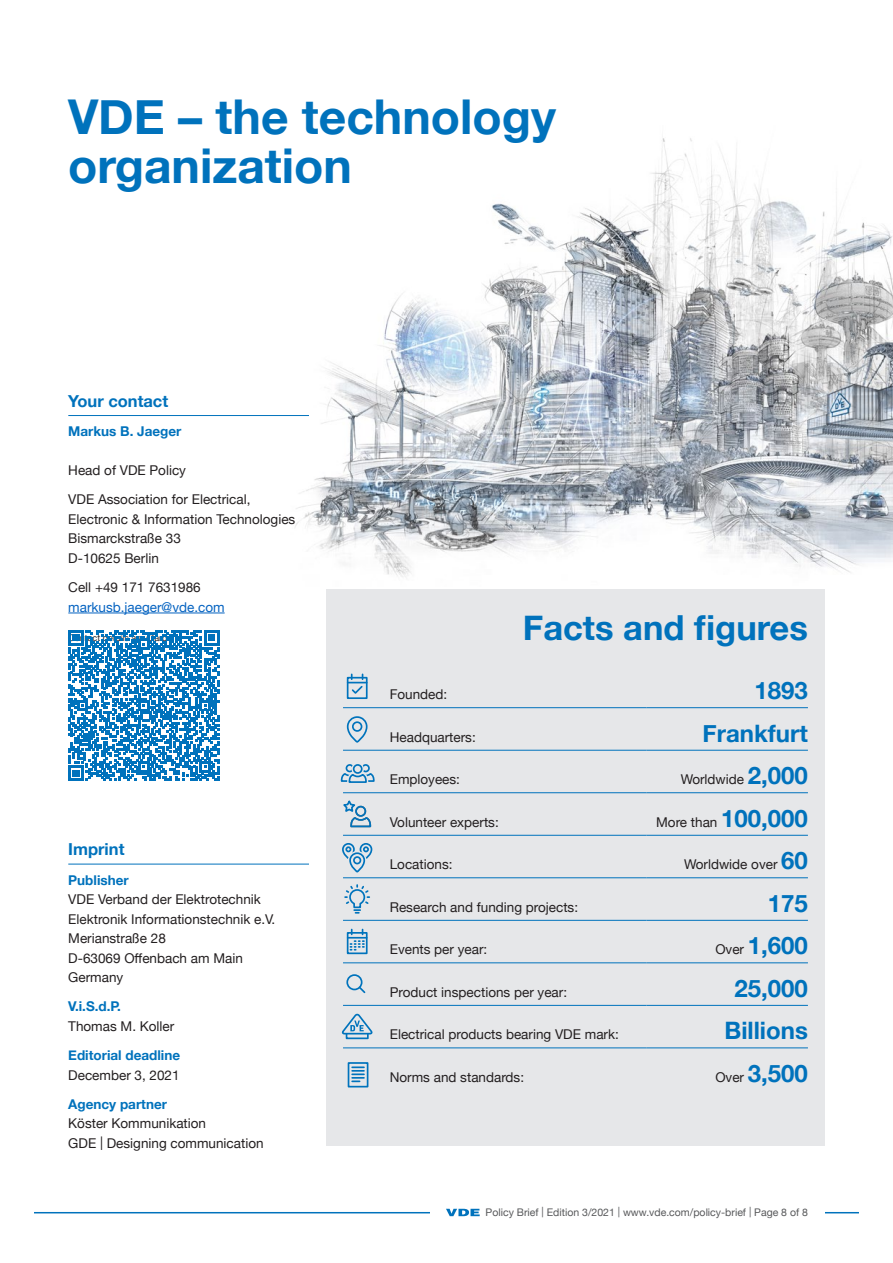
<style>
.page{position:relative;width:893px;height:1263px;background:#fff}
.page>*{position:absolute;margin:0;border:0;box-sizing:border-box;transform-origin:0 0}
.t1{font:700 48px/48.8px "Helvetica Neue";color:#0072bc}
.t2{font:700 34.5px "Helvetica Neue";color:#0072bc}
.t3{font:700 24px "Helvetica Neue";color:#0072bc}
.t4{font:700 16.5px "Helvetica Neue";color:#0072bc}
.t5{font:13.5px/19.5px "Helvetica Neue";color:#231f20}
.t6{font:700 13.5px "Helvetica Neue";color:#0072bc}
.t7{font:13.5px "Helvetica Neue";color:#0563c1}
.t8{font:10.5px "Helvetica Neue";color:#57585a}
.t9{font:9px "Helvetica Neue";color:#231f20}
.s1{font-weight:700;font-size:24px;color:#0072bc}
.s2{font-weight:400;font-size:13.5px;color:#231f20}
</style>
<div class="page">
<hr style="left:34px;top:1212px;width:825px;height:1px;background:#0072bc">
<div style="left:431px;top:1197px;width:394px;height:19px;background:#fff"></div>
<svg style="left:446px;top:1209px;width:34px;height:7px"></svg>
<img style="left:295px;top:138px;width:598px;height:439px">
<hr style="left:68px;top:864px;width:241px;height:1px;background:#0072bc">
<hr style="left:68px;top:415px;width:241px;height:1px;background:#0072bc">
<hr style="left:68px;top:613px;width:157px;height:1px;background:#0563c1">
<div style="left:326px;top:589px;width:499px;height:557px;background:#e6e7e9"></div>
<hr style="left:343px;top:707px;width:303px;height:1px;background:#0072bc">
<hr style="left:646px;top:707px;width:162px;height:1px;background:#0072bc">
<hr style="left:343px;top:750px;width:303px;height:1px;background:#0072bc">
<hr style="left:646px;top:750px;width:162px;height:1px;background:#0072bc">
<hr style="left:343px;top:792px;width:303px;height:1px;background:#0072bc">
<hr style="left:646px;top:792px;width:162px;height:1px;background:#0072bc">
<hr style="left:343px;top:835px;width:303px;height:1px;background:#0072bc">
<hr style="left:646px;top:835px;width:162px;height:1px;background:#0072bc">
<hr style="left:343px;top:877px;width:303px;height:1px;background:#0072bc">
<hr style="left:646px;top:877px;width:162px;height:1px;background:#0072bc">
<hr style="left:343px;top:920px;width:303px;height:1px;background:#0072bc">
<hr style="left:646px;top:920px;width:162px;height:1px;background:#0072bc">
<hr style="left:343px;top:962px;width:303px;height:1px;background:#0072bc">
<hr style="left:646px;top:962px;width:162px;height:1px;background:#0072bc">
<hr style="left:343px;top:1005px;width:303px;height:1px;background:#0072bc">
<hr style="left:646px;top:1005px;width:162px;height:1px;background:#0072bc">
<hr style="left:343px;top:1048px;width:303px;height:1px;background:#0072bc">
<hr style="left:646px;top:1048px;width:162px;height:1px;background:#0072bc">
<div style="left:347px;top:677px;width:21px;height:22px;border:2px solid #0073bc"></div>
<svg style="left:348px;top:674px;width:19px;height:21px"></svg>
<svg style="left:346px;top:716px;width:22px;height:27px"></svg>
<svg style="left:341px;top:764px;width:34px;height:19px"></svg>
<svg style="left:343px;top:800px;width:28px;height:27px"></svg>
<svg style="left:342px;top:843px;width:30px;height:30px"></svg>
<svg style="left:344px;top:884px;width:26px;height:30px"></svg>
<div style="left:347px;top:932px;width:21px;height:22px;border:2px solid #0073bc"></div>
<svg style="left:348px;top:929px;width:19px;height:21px"></svg>
<svg style="left:353px;top:981px;width:13px;height:13px"></svg>
<div style="left:346px;top:974px;width:16px;height:16px;border:2px solid #0073bc;border-radius:50%"></div>
<div style="left:346px;top:1033px;width:23px;height:6px;border:2px solid #0073bc"></div>
<svg style="left:342px;top:1014px;width:30px;height:21px"></svg>
<div style="left:348px;top:1062px;width:20px;height:25px;border:2px solid #0073bc"></div>
<svg style="left:352px;top:1066px;width:12px;height:16px"></svg>
<svg style="left:68px;top:630px;width:151px;height:151px"></svg>
<h1 class="t1" style="left:68px;top:94px;width:490px">VDE – the technology organization</h1>
<p class="t4" style="left:68px;top:388px;width:101px">Your contact</p>
<p class="t6" style="left:68px;top:421px;width:115px">Markus B. Jaeger</p>
<p class="t5" style="left:68px;top:456px;width:184px;line-height:29.2px">Head of VDE Policy<br>VDE Association for Electrical,</p>
<p class="t5" style="left:68px;top:510px;width:229px">Electronic &amp; Information Technologies<br>Bismarckstraße 33<br>D-10625 Berlin</p>
<p class="t5" style="left:68px;top:578px;width:134px">Cell +49 171 7631986</p>
<p class="t7" style="left:68px;top:597px;width:158px">markusb.jaeger@vde.com</p>
<p class="t9" style="left:68px;top:631px;width:103px">Contact details as vCard:</p>
<p class="t4" style="left:68px;top:836px;width:58px">Imprint</p>
<p class="t6" style="left:68px;top:869px;width:62px">Publisher</p>
<p class="t5" style="left:68px;top:890px;width:209px">VDE Verband der Elektrotechnik<br>Elektronik Informationstechnik e.V.<br>Merianstraße 28<br>D-63069 Offenbach am Main<br>Germany</p>
<p class="t6" style="left:68px;top:996px;width:54px">V.i.S.d.P.</p>
<p class="t5" style="left:68px;top:1017px;width:108px">Thomas M. Koller</p>
<p class="t6" style="left:68px;top:1045px;width:113px">Editorial deadline</p>
<p class="t5" style="left:68px;top:1066px;width:113px">December 3, 2021</p>
<p class="t6" style="left:68px;top:1093px;width:100px">Agency partner</p>
<p class="t5" style="left:68px;top:1114px;width:197px">Köster Kommunikation<br>GDE | Designing communication</p>
<h2 class="t2" style="left:523px;top:600px;width:287px">Facts and figures</h2>
<p class="t5" style="left:390px;top:685px;width:59px">Founded:</p>
<h3 class="t3" style="left:754px;top:672px;width:55px">1893</h3>
<p class="t5" style="left:390px;top:728px;width:88px">Headquarters:</p>
<h3 class="t3" style="left:703px;top:714px;width:107px">Frankfurt</h3>
<p class="t5" style="left:390px;top:770px;width:72px">Employees:</p>
<p class="t5" style="left:681px;top:770px;width:129px">Worldwide <span class="s1">2,000</span></p>
<p class="t5" style="left:390px;top:813px;width:111px">Volunteer experts:</p>
<p class="t5" style="left:656px;top:813px;width:153px">More than <span class="s1">100,000</span></p>
<p class="t5" style="left:390px;top:855px;width:64px">Locations:</p>
<p class="t5" style="left:684px;top:855px;width:125px">Worldwide over <span class="s1">60</span></p>
<p class="t5" style="left:390px;top:898px;width:190px">Research and funding projects:</p>
<h3 class="t3" style="left:768px;top:884px;width:42px">175</h3>
<p class="t5" style="left:390px;top:940px;width:99px">Events per year:</p>
<h3 class="t3" style="left:715px;top:927px;width:94px"><span class="s2">Over</span> 1,600</h3>
<p class="t5" style="left:390px;top:983px;width:179px">Product inspections per year:</p>
<h3 class="t3" style="left:734px;top:969px;width:75px">25,000</h3>
<p class="t5" style="left:390px;top:1025px;width:231px">Electrical products bearing VDE mark:</p>
<h3 class="t3" style="left:724px;top:1012px;width:85px">Billions</h3>
<p class="t5" style="left:390px;top:1068px;width:136px">Norms and standards:</p>
<h3 class="t3" style="left:715px;top:1054px;width:94px"><span class="s2">Over</span> 3,500</h3>
<p class="t8" style="left:485px;top:1205px;width:324px">Policy Brief | Edition 3/2021 | www.vde.com/policy-brief | Page 8 of 8</p>
</div>
